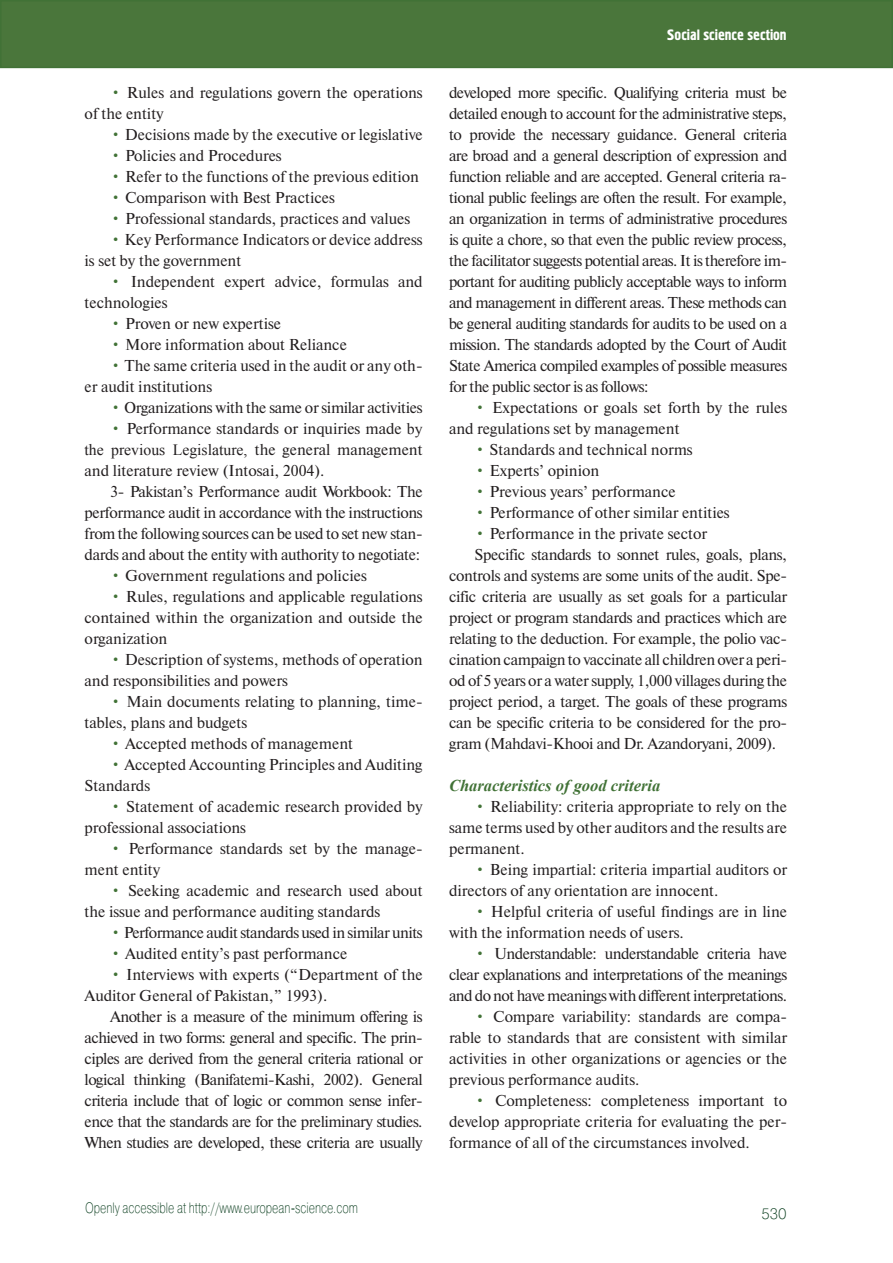
<style>
.page{position:relative;width:893px;height:1263px;background:#fff}
.page>*{position:absolute;margin:0;border:0;box-sizing:border-box;transform-origin:0 0}
.Подзаголовок{font:italic 700 16.5px "Times New Roman";color:#417236}
.Текст_статьи{font:15.75px/21px "Newton C";color:#231f20}
.Текст_статьи-2{font:15.75px "Newton C";letter-spacing:-.02em;color:#231f20}
.Текст_статьи-3{font:15.75px "Newton C";letter-spacing:-.03em;color:#231f20}
.t1{font:15px "Pragmatica Light C";color:#0b3e1f;scale:.75 1}
.t2{font:15px "Hermes C";color:#fff}
.t3{font:15px "Pragmatica Light C";color:#0b3e1f}
.s1{color:#417236}
.s2{font-family:"Times New Roman"}
</style>
<div class="page">
<div style="left:1px;top:1px;width:891px;height:66px;background:#4a763b"></div>
<div style="left:0;top:0;width:893px;height:68px;border:2px solid #417236"></div>
<p class="Текст_статьи" style="left:85px;top:82px;width:340px;text-indent:26px"><span class="s1">•</span> Rules and regulations govern the operations of the entity</p>
<p class="Текст_статьи" style="left:110px;top:124px;width:314px"><span class="s1">•</span> Decisions made by the executive or legislative</p>
<p class="Текст_статьи" style="left:110px;top:145px;width:173px"><span class="s1">•</span> Policies and Procedures</p>
<p class="Текст_статьи" style="left:110px;top:166px;width:310px"><span class="s1">•</span> Refer to the functions of the previous edition</p>
<p class="Текст_статьи" style="left:110px;top:187px;width:226px"><span class="s1">•</span> Comparison with Best Practices</p>
<p class="Текст_статьи" style="left:110px;top:208px;width:302px"><span class="s1">•</span> Professional standards, practices and values</p>
<p class="Текст_статьи" style="left:85px;top:229px;width:340px;text-indent:26px"><span class="s1">•</span> Key Performance Indicators or device address is set by the government</p>
<p class="Текст_статьи" style="left:85px;top:271px;width:340px;text-indent:26px"><span class="s1">•</span> Independent expert advice, formulas and technologies</p>
<p class="Текст_статьи" style="left:110px;top:313px;width:173px"><span class="s1">•</span> Proven or new expertise</p>
<p class="Текст_статьи" style="left:110px;top:334px;width:238px"><span class="s1">•</span> More information about Reliance</p>
<p class="Текст_статьи" style="left:85px;top:355px;width:340px;text-indent:26px"><span class="s1">•</span> The same criteria used in the audit or any oth&shy;er audit institutions</p>
<p class="Текст_статьи-2" style="left:110px;top:399px;width:314px"><span class="s1">•</span> Organizations with the same or similar activities</p>
<p class="Текст_статьи" style="left:85px;top:418px;width:340px;text-align:justify;text-indent:26px"><span class="s1">•</span> Performance standards or inquiries made <span class="s2">by the previous Legislature,</span> the general management and literature review (Intosai, 2004).</p>
<p class="Текст_статьи" style="left:85px;top:481px;width:340px;text-align:justify;text-indent:26px">3- Pakistan’s Performance audit Workbook: The performance audit in accordance with the instructions from the following sources can be used to set new stan&shy;dards and about the entity with authority to negotiate:</p>
<p class="Текст_статьи" style="left:110px;top:565px;width:258px"><span class="s1">•</span> Government regulations and policies</p>
<p class="Текст_статьи" style="left:85px;top:586px;width:340px;text-align:justify;text-indent:26px"><span class="s1">•</span> Rules, regulations and applicable regulations contained within the organization and outside the organization</p>
<p class="Текст_статьи" style="left:85px;top:649px;width:340px;text-indent:26px"><span class="s1">•</span> Description of systems, methods of operation and responsibilities and powers</p>
<p class="Текст_статьи" style="left:85px;top:691px;width:340px;text-indent:26px"><span class="s1">•</span> Main documents relating to planning, time&shy;tables, plans and budgets</p>
<p class="Текст_статьи" style="left:110px;top:733px;width:244px"><span class="s1">•</span> Accepted methods of management</p>
<p class="Текст_статьи" style="left:85px;top:754px;width:340px;text-indent:26px"><span class="s1">•</span> Accepted Accounting Principles and Auditing<br>Standards</p>
<p class="Текст_статьи" style="left:85px;top:796px;width:340px;text-indent:26px"><span class="s1">•</span> Statement of academic research provided by professional associations</p>
<p class="Текст_статьи" style="left:85px;top:838px;width:340px;text-indent:26px"><span class="s1">•</span> Performance standards set by the manage&shy;ment entity</p>
<p class="Текст_статьи" style="left:85px;top:880px;width:339px;text-indent:26px"><span class="s1">•</span> Seeking academic and research used about the issue and performance auditing standards</p>
<p class="Текст_статьи-3" style="left:110px;top:924px;width:314px"><span class="s1">•</span> Performance audit standards used in similar units</p>
<p class="Текст_статьи" style="left:110px;top:943px;width:239px"><span class="s1">•</span> Audited entity’s past performance</p>
<p class="Текст_статьи" style="left:85px;top:964px;width:339px;text-indent:26px"><span class="s1">•</span> Interviews with experts (“Department of the<br>Auditor General of Pakistan,” 1993).</p>
<p class="Текст_статьи" style="left:85px;top:1006px;width:340px;text-align:justify;text-indent:26px">Another is a measure of the minimum offering is achieved in two forms: general and specific. The prin&shy;ciples are derived from the general criteria rational or logical thinking (Banifatemi-Kashi, 2002). General criteria include that of logic or common sense infer&shy;ence that the standards are for the preliminary studies.<br>When studies are developed, these criteria are usually</p>
<p class="t1" style="left:85px;top:1199px;width:365px">Openly accessible at http://www.european-science.com</p>
<p class="t2" style="left:667px;top:26px;width:121px">Social science section</p>
<p class="Текст_статьи" style="left:449px;top:82px;width:340px;text-align:justify">developed more specific. Qualifying criteria must be detailed enough to account for the administrative steps, to provide the necessary guidance. General criteria are broad and a general description of expression and function reliable and are accepted. General criteria ra&shy;tional public feelings are often the result. For example, an organization in terms of administrative procedures is quite a chore, so that even the public review process, the facilitator suggests potential areas. It is therefore im&shy;portant for auditing publicly acceptable ways to inform and management in different areas. These methods can be general auditing standards for audits to be used on a mission. The standards adopted by the Court of Audit State America compiled examples of possible measures for the public sector is as follows:</p>
<p class="Текст_статьи" style="left:449px;top:397px;width:339px;text-indent:26px"><span class="s1">•</span> Expectations or goals set forth by the rules and regulations set by management</p>
<p class="Текст_статьи" style="left:475px;top:439px;width:220px"><span class="s1">•</span> Standards and technical norms</p>
<p class="Текст_статьи" style="left:475px;top:460px;width:126px"><span class="s1">•</span> Experts’ opinion</p>
<p class="Текст_статьи" style="left:475px;top:481px;width:203px"><span class="s1">•</span> Previous years’ performance</p>
<p class="Текст_статьи" style="left:475px;top:502px;width:257px"><span class="s1">•</span> Performance of other similar entities</p>
<p class="Текст_статьи" style="left:475px;top:523px;width:234px"><span class="s1">•</span> Performance in the private sector</p>
<p class="Текст_статьи" style="left:449px;top:544px;width:340px;text-align:justify;text-indent:26px">Specific standards to sonnet rules, goals, plans, controls and systems are some units of the audit. Spe&shy;cific criteria are usually as set goals for a particular project or program standards and practices which are relating to the deduction. For example, the polio vac&shy;cination campaign to vaccinate all children over a peri&shy;od of 5 years or a water supply, 1,000 villages during the project period, a target. The goals of these programs can be specific criteria to be considered for the pro&shy;gram (Mahdavi-Khooi and Dr. Azandoryani, 2009).</p>
<p class="Подзаголовок" style="left:449px;top:774px;width:213px">Characteristics of good criteria</p>
<p class="Текст_статьи" style="left:449px;top:796px;width:340px;text-align:justify;text-indent:26px"><span class="s1">•</span> Reliability: criteria appropriate to rely on the same terms used by other auditors and the results are permanent.</p>
<p class="Текст_статьи" style="left:449px;top:859px;width:340px;text-indent:26px"><span class="s1">•</span> Being impartial: criteria impartial auditors or directors of any orientation are innocent.</p>
<p class="Текст_статьи" style="left:449px;top:901px;width:339px;text-indent:26px"><span class="s1">•</span> Helpful criteria of useful findings are in line with the information needs of users.</p>
<p class="Текст_статьи" style="left:449px;top:943px;width:340px;text-align:justify;text-indent:26px"><span class="s1">•</span> Understandable: understandable criteria have clear explanations and interpretations of the meanings and do not have meanings with different interpretations.</p>
<p class="Текст_статьи" style="left:449px;top:1006px;width:340px;text-align:justify;text-indent:26px"><span class="s1">•</span> Compare variability: standards are compa&shy;rable to standards that are consistent with similar activities in other organizations or agencies or the previous performance audits.</p>
<p class="Текст_статьи" style="left:449px;top:1090px;width:340px;text-align:justify;text-indent:26px"><span class="s1">•</span> Completeness: completeness important to develop appropriate criteria for evaluating the per&shy;formance of all of the circumstances involved.</p>
<p class="t3" style="left:762px;top:1205px;width:27px">530</p>
</div>
